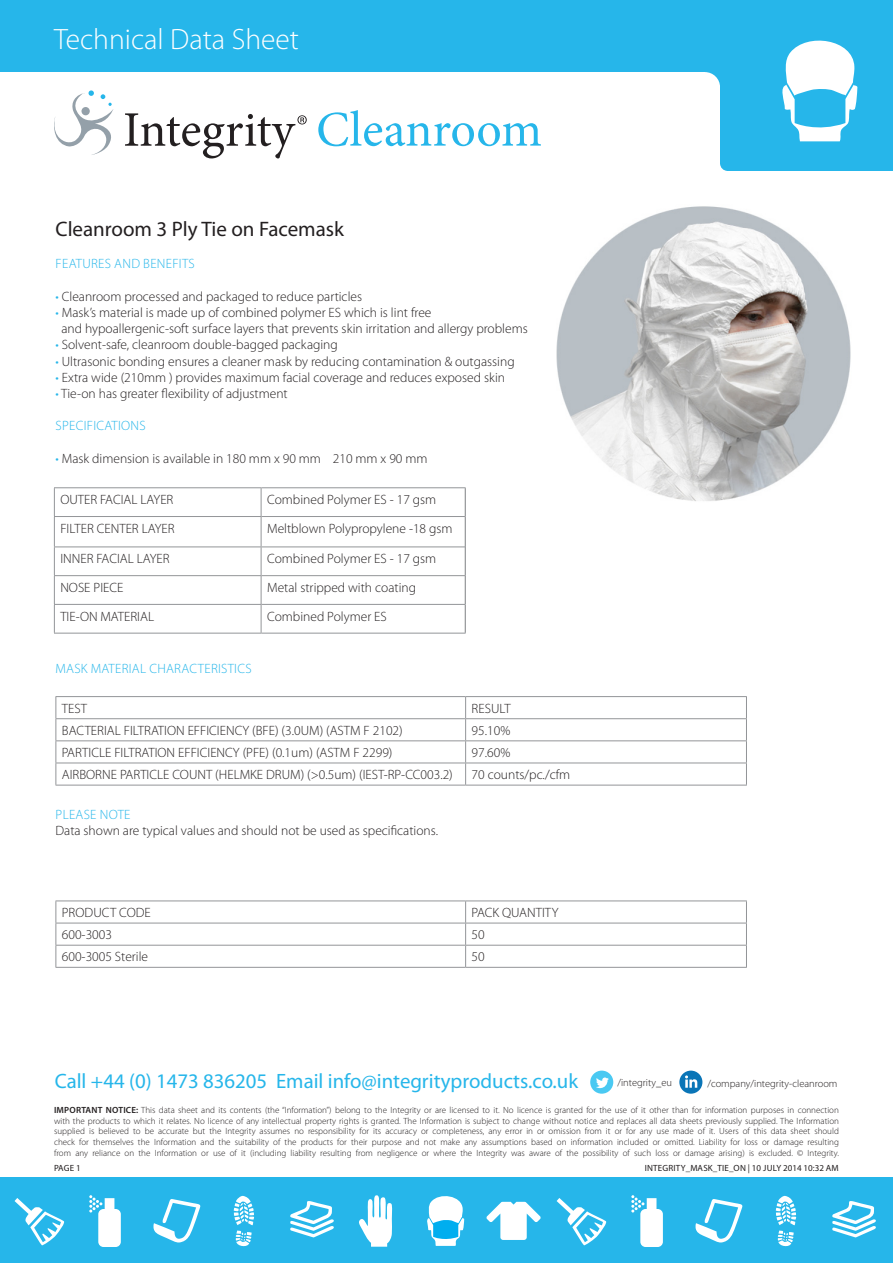
<style>
.page{position:relative;width:893px;height:1263px;background:#fff}
.page>*{position:absolute;margin:0;border:0;box-sizing:border-box;transform-origin:0 0}
.t1{font:300 29.55px "Myriad Pro";color:#fff}
.Heading_1{font:21px "Myriad Pro";letter-spacing:-.005em;color:#231f20}
.t2{font:20.85px "Myriad Pro";color:#26b6ea}
.Heading_1-2{font:300 13.5px/16.2px "Myriad Pro";color:#231f20}
.Heading_1-3{font:300 13.5px "Myriad Pro";letter-spacing:.02em;color:#26b6ea}
.t3{font:300 10.5px "Myriad Pro";color:#231f20}
.t4{font:300 9px/10.8px "Myriad Pro";color:#231f20;text-align:justify}
.t5{font:9px "Myriad Pro";letter-spacing:.02em;color:#231f20}
.s1{color:#26b6ea}
.s2{font-weight:600}
</style>
<div class="page">
<div style="left:706px;top:64px;width:18px;height:24px;background:#26b6ea"></div>
<div style="left:690px;top:72px;width:30px;height:30px;background:#fff;border-radius:50%"></div>
<div style="left:720px;top:0;width:173px;height:163px;background:#26b6ea"></div>
<div style="left:0;top:1177px;width:893px;height:86px;background:#26b6ea"></div>
<svg style="left:776px;top:1196px;width:20px;height:51px"></svg>
<svg style="left:832px;top:1201px;width:44px;height:36px"></svg>
<svg style="left:696px;top:1199px;width:47px;height:43px"></svg>
<svg style="left:631px;top:1195px;width:32px;height:52px"></svg>
<svg style="left:359px;top:1195px;width:34px;height:52px"></svg>
<svg style="left:557px;top:1198px;width:50px;height:48px"></svg>
<svg style="left:486px;top:1202px;width:55px;height:38px"></svg>
<svg style="left:427px;top:1196px;width:37px;height:50px"></svg>
<svg style="left:234px;top:1196px;width:20px;height:51px"></svg>
<svg style="left:290px;top:1201px;width:44px;height:36px"></svg>
<svg style="left:153px;top:1199px;width:48px;height:43px"></svg>
<svg style="left:89px;top:1195px;width:32px;height:52px"></svg>
<svg style="left:15px;top:1198px;width:50px;height:48px"></svg>
<svg style="left:54px;top:90px;width:60px;height:65px"></svg>
<svg style="left:125px;top:113px;width:182px;height:45px"></svg>
<svg style="left:318px;top:110px;width:223px;height:36px"></svg>
<svg style="left:679px;top:1070px;width:23px;height:24px"></svg>
<svg style="left:590px;top:1070px;width:23px;height:24px"></svg>
<div style="left:0;top:0;width:761px;height:72px;background:#26b6ea"></div>
<div style="left:720px;top:156px;width:15px;height:15px;background:#26b6ea;border-radius:50%"></div>
<div style="left:727px;top:159px;width:166px;height:12px;background:#26b6ea"></div>
<svg style="left:782px;top:40px;width:75px;height:101px"></svg>
<hr style="left:54px;top:487px;width:207px;height:1px;background:#939598">
<svg style="left:54px;top:488px;width:208px;height:145px"></svg>
<hr style="left:54px;top:633px;width:207px;height:1px;background:#939598">
<hr style="left:261px;top:487px;width:205px;height:1px;background:#939598">
<hr style="left:261px;top:516px;width:204px;height:1px;background:#939598">
<hr style="left:261px;top:546px;width:204px;height:1px;background:#939598">
<hr style="left:261px;top:575px;width:204px;height:1px;background:#939598">
<hr style="left:261px;top:633px;width:205px;height:1px;background:#939598">
<svg style="left:465px;top:488px;width:1px;height:28px"></svg>
<hr style="left:465px;top:516px;width:1px;height:31px;background:#7e8083">
<hr style="left:261px;top:604px;width:205px;height:1px;background:#939598">
<svg style="left:465px;top:547px;width:1px;height:86px"></svg>
<hr style="left:466px;top:785px;width:281px;height:1px;background:#939598">
<hr style="left:55px;top:696px;width:411px;height:1px;background:#939598">
<hr style="left:466px;top:696px;width:281px;height:1px;background:#939598">
<svg style="left:55px;top:697px;width:692px;height:88px"></svg>
<hr style="left:55px;top:785px;width:411px;height:1px;background:#939598">
<hr style="left:55px;top:900px;width:411px;height:1px;background:#939598">
<hr style="left:466px;top:900px;width:281px;height:1px;background:#939598">
<hr style="left:55px;top:967px;width:411px;height:1px;background:#939598">
<hr style="left:466px;top:967px;width:281px;height:1px;background:#939598">
<svg style="left:55px;top:901px;width:692px;height:66px"></svg>
<img style="left:556px;top:206px;width:295px;height:295px">
<h1 class="t1" style="left:54px;top:21px;width:246px">Technical Data Sheet</h1>
<p class="Heading_1" style="left:55px;top:216px;width:290px">Cleanroom 3 Ply Tie on Facemask</p>
<p class="Heading_1-3" style="left:56px;top:256px;width:141px">FEATURES AND BENEFITS</p>
<p class="Heading_1-2" style="left:55px;top:288px;width:308px"><span class="s1">•</span> Cleanroom processed and packaged to reduce particles</p>
<p class="Heading_1-2" style="left:61px;top:304px;width:468px;text-indent:-6px"><span class="s1">•</span> Mask’s material is made up of combined polymer ES which is lint free<br>and hypoallergenic-soft surface layers that prevents skin irritation and allergy problems</p>
<p class="Heading_1-2" style="left:55px;top:337px;width:284px"><span class="s1">•</span> Solvent-safe, cleanroom double-bagged packaging</p>
<p class="Heading_1-2" style="left:55px;top:353px;width:461px"><span class="s1">•</span> Ultrasonic bonding ensures a cleaner mask by reducing contamination &amp; outgassing</p>
<p class="Heading_1-2" style="left:55px;top:369px;width:451px"><span class="s1">•</span> Extra wide (210mm ) provides maximum facial coverage and reduces exposed skin</p>
<p class="Heading_1-2" style="left:55px;top:385px;width:234px"><span class="s1">•</span> Tie-on has greater flexibility of adjustment</p>
<p class="Heading_1-3" style="left:56px;top:418px;width:92px">SPECIFICATIONS</p>
<p class="Heading_1-2" style="left:55px;top:450px;width:374px"><span class="s1">•</span> Mask dimension is available in 180 mm x 90 mm 210 mm x 90 mm</p>
<p class="Heading_1-2" style="left:60px;top:491px;width:115px">OUTER FACIAL LAYER</p>
<p class="Heading_1-2" style="left:267px;top:491px;width:171px">Combined Polymer ES - 17 gsm</p>
<p class="Heading_1-2" style="left:60px;top:520px;width:116px">FILTER CENTER LAYER</p>
<p class="Heading_1-2" style="left:267px;top:520px;width:187px">Meltblown Polypropylene -18 gsm</p>
<p class="Heading_1-2" style="left:60px;top:550px;width:111px">INNER FACIAL LAYER</p>
<p class="Heading_1-2" style="left:267px;top:550px;width:171px">Combined Polymer ES - 17 gsm</p>
<p class="Heading_1-2" style="left:60px;top:579px;width:65px">NOSE PIECE</p>
<p class="Heading_1-2" style="left:267px;top:579px;width:150px">Metal stripped with coating</p>
<p class="Heading_1-2" style="left:60px;top:608px;width:95px">TIE-ON MATERIAL</p>
<p class="Heading_1-2" style="left:267px;top:608px;width:121px">Combined Polymer ES</p>
<p class="Heading_1-3" style="left:56px;top:661px;width:198px">MASK MATERIAL CHARACTERISTICS</p>
<p class="Heading_1-2" style="left:62px;top:700px;width:27px">TEST</p>
<p class="Heading_1-2" style="left:472px;top:700px;width:41px">RESULT</p>
<p class="Heading_1-2" style="left:62px;top:722px;width:342px">BACTERIAL FILTRATION EFFICIENCY (BFE) (3.0UM) (ASTM F 2102)</p>
<p class="Heading_1-2" style="left:472px;top:722px;width:40px">95.10%</p>
<p class="Heading_1-2" style="left:62px;top:744px;width:332px">PARTICLE FILTRATION EFFICIENCY (PFE) (0.1um) (ASTM F 2299)</p>
<p class="Heading_1-2" style="left:472px;top:744px;width:40px">97.60%</p>
<p class="Heading_1-2" style="left:62px;top:766px;width:392px">AIRBORNE PARTICLE COUNT (HELMKE DRUM) (&gt;0.5um) (IEST-RP-CC003.2)</p>
<p class="Heading_1-2" style="left:472px;top:766px;width:100px">70 counts/pc./cfm</p>
<p class="Heading_1-2" style="left:55px;top:806px;width:384px"><span class="s1">PLEASE NOTE<br></span>Data shown are typical values and should not be used as specifications.</p>
<p class="Heading_1-2" style="left:62px;top:904px;width:90px">PRODUCT CODE</p>
<p class="Heading_1-2" style="left:472px;top:904px;width:88px">PACK QUANTITY</p>
<p class="Heading_1-2" style="left:62px;top:926px;width:52px">600-3003</p>
<p class="Heading_1-2" style="left:472px;top:926px;width:15px">50</p>
<p class="Heading_1-2" style="left:62px;top:948px;width:88px">600-3005 Sterile</p>
<p class="Heading_1-2" style="left:472px;top:948px;width:15px">50</p>
<h3 class="t2" style="left:55px;top:1068px;width:525px">Call +44 (0) 1473 836205 Email info@integrityproducts.co.uk</h3>
<p class="t3" style="left:617px;top:1076px;width:56px">/integrity_eu</p>
<p class="t3" style="left:707px;top:1077px;width:132px">/company/integrity-cleanroom</p>
<p class="t4" style="left:54px;top:1104px;width:786px"><span class="s2">IMPORTANT NOTICE:</span> This data sheet and its contents (the “Information”) belong to the Integrity or are licensed to it. No licence is granted for the use of it other than for information purposes in connection with the products to which it relates. No licence of any intellectual property rights is granted. The Information is subject to change without notice and replaces all data sheets previously supplied. The Information supplied is believed to be accurate but the Integrity assumes no responsibility for its accuracy or completeness, any error in or omission from it or for any use made of it. Users of this data sheet should check for themselves the Information and the suitability of the products for their purpose and not make any assumptions based on information included or omitted. Liability for loss or damage resulting from any reliance on the Information or use of it (including liability resulting from negligence or where the Integrity was aware of the possibility of such loss or damage arising) is excluded. © Integrity.</p>
<p class="t5" style="left:54px;top:1162px;width:11px">PAGE</p>
<p class="t5" style="left:76px;top:1162px;width:6px">1</p>
<p class="t5" style="left:645px;top:1162px;width:189px">Integrity_mask_ti e_on | 10 July 2014 10:32 AM</p>
</div>
